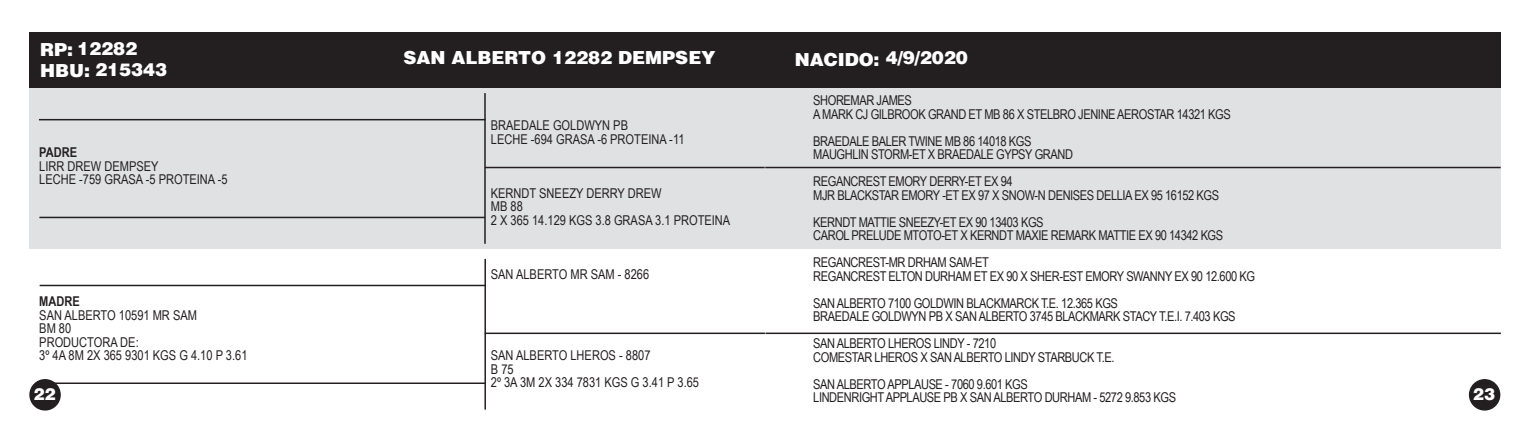
<style>
.page{position:relative;width:1531px;height:447px;background:#fff}
.page>*{position:absolute;margin:0;border:0;box-sizing:border-box;transform-origin:0 0}
.t1{font:18px/21px "Switzerland Black Plain";color:#fff}
.t2{font:16.5px "Switzerland Black Plain";color:#fff}
.t3{font:13.5px/13.5px "Arial Narrow";letter-spacing:-.03em;color:#231f20}
.t4{font:13.5px/13.5px "Arial Narrow";color:#231f20}
.t5{font:700 13.5px "Arial Narrow";color:#231f20}
</style>
<div class="page">
<div style="left:765px;top:87px;width:735px;height:162px;background:#e0e1e3"></div>
<div style="left:29px;top:87px;width:736px;height:162px;background:#e0e1e3"></div>
<div style="left:29px;top:33px;width:736px;height:55px;background:#231f20"></div>
<div style="left:765px;top:33px;width:735px;height:55px;background:#231f20"></div>
<hr style="left:765px;top:167px;width:735px;height:1px;background:#231f20">
<hr style="left:485px;top:167px;width:280px;height:1px;background:#231f20">
<hr style="left:484px;top:93px;width:2px;height:151px;background:#231f20">
<hr style="left:39px;top:119px;width:447px;height:1px;background:#231f20">
<hr style="left:39px;top:216px;width:446px;height:2px;background:#231f20">
<hr style="left:765px;top:332px;width:736px;height:2px;background:#231f20">
<hr style="left:485px;top:332px;width:280px;height:2px;background:#231f20">
<hr style="left:484px;top:259px;width:2px;height:150px;background:#231f20">
<hr style="left:40px;top:284px;width:445px;height:2px;background:#231f20">
<hr style="left:40px;top:382px;width:446px;height:2px;background:#231f20">
<div style="left:30px;top:379px;width:30px;height:30px;background:#231f20;border-radius:50%"></div>
<div style="left:29px;top:379px;width:32px;height:31px;border:2px solid #231f20;border-radius:50%"></div>
<div style="left:1469px;top:379px;width:30px;height:30px;background:#231f20;border-radius:50%"></div>
<div style="left:1469px;top:379px;width:31px;height:31px;border:2px solid #231f20;border-radius:50%"></div>
<h1 class="t1" style="left:40px;top:38px;width:128px">RP: 12282<br>HBU: 215343</h1>
<h1 class="t1" style="left:795px;top:49px;width:86px">NACIDO:</h1>
<h1 class="t1" style="left:404px;top:47px;width:313px">SAN ALBERTO 12282 DEMPSEY</h1>
<h1 class="t1" style="left:886px;top:47px;width:84px">4/9/2020</h1>
<p class="t3" style="left:813px;top:93px;width:419px">SHOREMAR JAMES<br>A MARK CJ GILBROOK GRAND ET MB 86 X STELBRO JENINE AEROSTAR 14321 KGS</p>
<p class="t3" style="left:813px;top:133px;width:261px">BRAEDALE BALER TWINE MB 86 14018 KGS<br>MAUGHLIN STORM-ET X BRAEDALE GYPSY GRAND</p>
<p class="t3" style="left:813px;top:174px;width:407px">REGANCREST EMORY DERRY-ET EX 94<br>MJR BLACKSTAR EMORY -ET EX 97 X SNOW-N DENISES DELLIA EX 95 16152 KGS</p>
<p class="t3" style="left:813px;top:214px;width:411px">KERNDT MATTIE SNEEZY-ET EX 90 13403 KGS<br>CAROL PRELUDE MTOTO-ET X KERNDT MAXIE REMARK MATTIE EX 90 14342 KGS</p>
<p class="t3" style="left:813px;top:255px;width:443px">REGANCREST-MR DRHAM SAM-ET<br>REGANCREST ELTON DURHAM ET EX 90 X SHER-EST EMORY SWANNY EX 90 12.600 KG</p>
<p class="t3" style="left:813px;top:295px;width:424px">SAN ALBERTO 7100 GOLDWIN BLACKMARCK T.E. 12.365 KGS<br>BRAEDALE GOLDWYN PB X SAN ALBERTO 3745 BLACKMARK STACY T.E.I. 7.403 KGS</p>
<p class="t3" style="left:813px;top:336px;width:303px">SAN ALBERTO LHEROS LINDY - 7210<br>COMESTAR LHEROS X SAN ALBERTO LINDY STARBUCK T.E.</p>
<p class="t3" style="left:813px;top:376px;width:364px">SAN ALBERTO APPLAUSE - 7060 9.601 KGS<br>LINDENRIGHT APPLAUSE PB X SAN ALBERTO DURHAM - 5272 9.853 KGS</p>
<p class="t4" style="left:491px;top:118px;width:195px">BRAEDALE GOLDWYN PB<br>LECHE -694 GRASA -6 PROTEINA -11</p>
<p class="t5" style="left:39px;top:142px;width:39px">PADRE</p>
<p class="t4" style="left:39px;top:159px;width:190px">LIRR DREW DEMPSEY<br>LECHE -759 GRASA -5 PROTEINA -5</p>
<p class="t4" style="left:491px;top:186px;width:241px">KERNDT SNEEZY DERRY DREW<br>MB 88<br>2 X 365 14.129 KGS 3.8 GRASA 3.1 PROTEINA</p>
<p class="t4" style="left:491px;top:267px;width:160px">SAN ALBERTO MR SAM - 8266</p>
<p class="t5" style="left:39px;top:291px;width:42px">MADRE</p>
<p class="t4" style="left:39px;top:307px;width:210px">SAN ALBERTO 10591 MR SAM<br>BM 80<br>PRODUCTORA DE:<br>3º 4A 8M 2X 365 9301 KGS G 4.10 P 3.61</p>
<p class="t4" style="left:491px;top:348px;width:210px">SAN ALBERTO LHEROS - 8807<br>B 75<br>2º 3A 3M 2X 334 7831 KGS G 3.41 P 3.65</p>
<p class="t2" style="left:33px;top:383px;width:24px">22</p>
<p class="t2" style="left:1473px;top:383px;width:24px">23</p>
</div>
